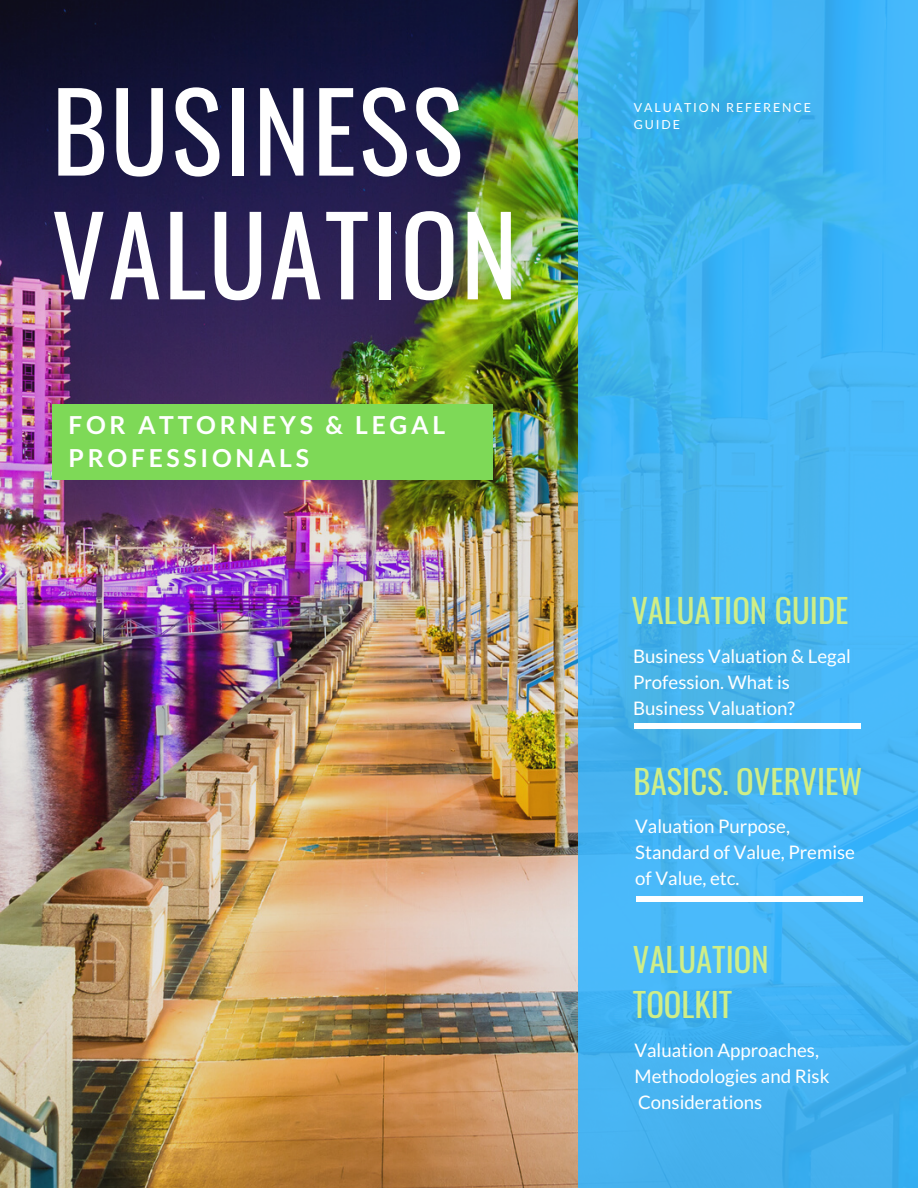
<style>
.page{position:relative;width:918px;height:1188px;background:#fff}
.page>*{position:absolute;margin:0;border:0;box-sizing:border-box;transform-origin:0 0}
.t1{font:108px/123.8px "Oswald";letter-spacing:.02em;color:#fff}
.t2{font:32.7px/45px "Oswald";color:#cfee87}
.t3{font:700 24.75px/33.6px "Lato";letter-spacing:.15em;color:#fff}
.t4{font:18.75px/25.8px "Lato";color:#fff}
.t5{font:12.45px/16.8px "Lato";letter-spacing:.15em;color:#fff}
</style>
<div class="page">
<img style="left:0;top:0;width:578px;height:1188px">
<div style="left:52px;top:405px;width:441px;height:74px;background:#7ed957"></div>
<svg style="left:578px;top:0;width:340px;height:1188px;background:#43b4f2"></svg>
<div style="left:634px;top:723px;width:227px;height:6px;background:#fff"></div>
<div style="left:637px;top:896px;width:226px;height:6px;background:#fff"></div>
<h1 class="t1" style="left:52px;top:65px;width:468px">BUSINESS<br>VALUATION</h1>
<h3 class="t3" style="left:69px;top:407px;width:378px">FOR ATTORNEYS &amp; LEGAL<br>PROFESSIONALS</h3>
<p class="t5" style="left:634px;top:99px;width:179px">VALUATION REFERENCE<br>GUIDE</p>
<h2 class="t2" style="left:631px;top:587px;width:219px">VALUATION GUIDE</h2>
<p class="t4" style="left:633px;top:643px;width:220px">Business Valuation &amp; Legal<br>Profession. What is<br>Business Valuation?</p>
<h2 class="t2" style="left:634px;top:757px;width:230px">BASICS. OVERVIEW</h2>
<p class="t4" style="left:635px;top:813px;width:221px">Valuation Purpose,<br>Standard of Value, Premise of Value, etc.</p>
<h2 class="t2" style="left:633px;top:936px;width:137px">VALUATION<br>TOOLKIT</h2>
<p class="t4" style="left:634px;top:1037px;width:197px">Valuation Approaches,<br>Methodologies and Risk<br>Considerations</p>
</div>
